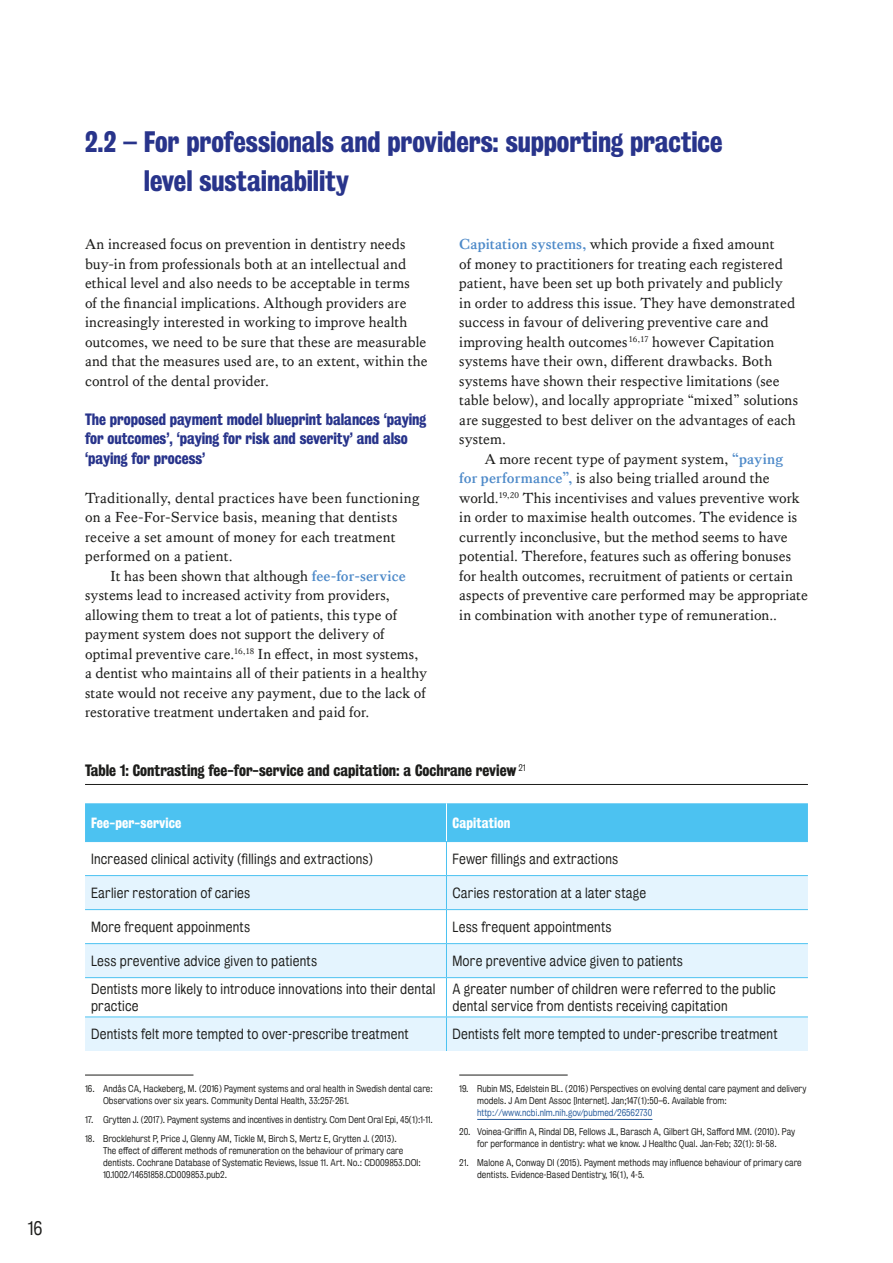
<style>
.page{position:relative;width:893px;height:1263px;background:#fff}
.page>*{position:absolute;margin:0;border:0;box-sizing:border-box;transform-origin:0 0}
.t1{font:27px/39px "Kings Bureau Grot Three Seven";letter-spacing:-.005em;color:#28348b}
.t2{font:18px "Kings Bureau Grot Five One";color:#1d1d1b}
.t3{font:15px/19.5px "Kings Caslon Text";letter-spacing:.005em;color:#1d1d1b}
.t4{font:15px/19.5px "Kings Bureau Grot Three Seven";color:#28348b}
.t5{font:15px "Kings Bureau Grot Three Seven";color:#1d1d1b}
.t6{font:13.5px/16.5px "Kings Bureau Grot Five One";letter-spacing:.015em;color:#1d1d1b}
.t7{font:13.5px "Kings Bureau Grot Three Seven";letter-spacing:.01em;color:#fff}
.t8{font:9px/12px "Kings Bureau Grot Five One";color:#1d1d1b}
.t9{font:9px "Kings Bureau Grot Five One";color:#275b9b}
.s1{font-weight:700;color:#4e8ac9}
</style>
<div class="page">
<div style="left:85px;top:803px;width:723px;height:38px;background:#4cc2f1"></div>
<svg style="left:85px;top:876px;width:723px;height:175px;fill:#e4f4fe"></svg>
<hr style="left:446px;top:803px;width:1px;height:38px;background:#fff">
<hr style="left:85px;top:841px;width:361px;height:1px;background:#4cc2f1">
<hr style="left:446px;top:842px;width:1px;height:33px;background:#4cc2f1">
<hr style="left:446px;top:841px;width:362px;height:1px;background:#4cc2f1">
<hr style="left:85px;top:875px;width:361px;height:1px;background:#4cc2f1">
<hr style="left:446px;top:876px;width:1px;height:33px;background:#4cc2f1">
<hr style="left:446px;top:875px;width:362px;height:1px;background:#4cc2f1">
<hr style="left:85px;top:909px;width:361px;height:1px;background:#4cc2f1">
<hr style="left:446px;top:910px;width:1px;height:33px;background:#4cc2f1">
<hr style="left:446px;top:909px;width:362px;height:1px;background:#4cc2f1">
<hr style="left:85px;top:943px;width:361px;height:1px;background:#4cc2f1">
<hr style="left:446px;top:944px;width:1px;height:33px;background:#4cc2f1">
<hr style="left:446px;top:943px;width:362px;height:1px;background:#4cc2f1">
<hr style="left:85px;top:977px;width:361px;height:1px;background:#4cc2f1">
<hr style="left:446px;top:978px;width:1px;height:38px;background:#4cc2f1">
<hr style="left:446px;top:977px;width:362px;height:1px;background:#4cc2f1">
<hr style="left:85px;top:1016px;width:361px;height:1px;background:#4cc2f1">
<hr style="left:446px;top:1017px;width:1px;height:34px;background:#4cc2f1">
<hr style="left:446px;top:1016px;width:362px;height:1px;background:#4cc2f1">
<hr style="left:85px;top:784px;width:723px;height:1px;background:#1d1d1b">
<hr style="left:85px;top:1075px;width:108px;height:1px;background:#1d1d1b">
<hr style="left:459px;top:1075px;width:109px;height:1px;background:#1d1d1b">
<hr style="left:477px;top:1119px;width:175px;height:1px;background:#275b9b">
<p class="t2" style="left:28px;top:1218px;width:16px">16</p>
<h1 class="t1" style="left:144px;top:122px;width:580px;text-indent:-59px">2.2 – For professionals and providers: supporting practice level sustainability</h1>
<p class="t3" style="left:85px;top:234px;width:344px">An increased focus on prevention in dentistry needs buy-in from professionals both at an intellectual and ethical level and also needs to be acceptable in terms<br>of the financial implications. Although providers are increasingly interested in working to improve health outcomes, we need to be sure that these are measurable and that the measures used are, to an extent, within the control of the dental provider.</p>
<p class="t4" style="left:85px;top:409px;width:343px">The proposed payment model blueprint balances ‘paying for outcomes’, ‘paying for risk and severity’ and also ‘paying for process’</p>
<p class="t3" style="left:85px;top:488px;width:336px">Traditionally, dental practices have been functioning on a Fee-For-Service basis, meaning that dentists receive a set amount of money for each treatment performed on a patient.</p>
<p class="t3" style="left:85px;top:566px;width:344px;text-indent:26px">It has been shown that although <span class="s1">fee-for-service </span>systems lead to increased activity from providers, allowing them to treat a lot of patients, this type of payment system does not support the delivery of optimal preventive care.<sup>16,18</sup> In effect, in most systems, a dentist who maintains all of their patients in a healthy state would not receive any payment, due to the lack of restorative treatment undertaken and paid for.</p>
<p class="t3" style="left:459px;top:234px;width:340px"><span class="s1">Capitation systems,</span> which provide a fixed amount<br>of money to practitioners for treating each registered patient, have been set up both privately and publicly in order to address this issue. They have demonstrated success in favour of delivering preventive care and improving health outcomes<sup>16,17</sup> however Capitation systems have their own, different drawbacks. Both systems have shown their respective limitations (see table below), and locally appropriate “mixed” solutions are suggested to best deliver on the advantages of each system.</p>
<p class="t3" style="left:459px;top:449px;width:350px;text-indent:26px">A more recent type of payment system, <span class="s1">“paying<br>for performance”,</span> is also being trialled around the world.<sup>19,20</sup> This incentivises and values preventive work in order to maximise health outcomes. The evidence is currently inconclusive, but the method seems to have potential. Therefore, features such as offering bonuses for health outcomes, recruitment of patients or certain aspects of preventive care performed may be appropriate in combination with another type of remuneration..</p>
<p class="t5" style="left:85px;top:761px;width:442px">Table 1: Contrasting fee-for-service and capitation: a Cochrane review <sup>21</sup></p>
<p class="t7" style="left:91px;top:815px;width:92px">Fee-per-service</p>
<p class="t7" style="left:452px;top:815px;width:59px">Capitation</p>
<p class="t6" style="left:91px;top:851px;width:283px">Increased clinical activity (fillings and extractions)</p>
<p class="t6" style="left:452px;top:851px;width:167px">Fewer fillings and extractions</p>
<p class="t6" style="left:91px;top:885px;width:161px">Earlier restoration of caries</p>
<p class="t6" style="left:452px;top:885px;width:195px">Caries restoration at a later stage</p>
<p class="t6" style="left:91px;top:919px;width:161px">More frequent appoinments</p>
<p class="t6" style="left:452px;top:919px;width:161px">Less frequent appointments</p>
<p class="t6" style="left:91px;top:953px;width:228px">Less preventive advice given to patients</p>
<p class="t6" style="left:452px;top:953px;width:232px">More preventive advice given to patients</p>
<p class="t6" style="left:91px;top:981px;width:346px">Dentists more likely to introduce innovations into their dental practice</p>
<p class="t6" style="left:452px;top:981px;width:325px">A greater number of children were referred to the public dental service from dentists receiving capitation</p>
<p class="t6" style="left:91px;top:1026px;width:319px">Dentists felt more tempted to over-prescribe treatment</p>
<p class="t6" style="left:452px;top:1026px;width:327px">Dentists felt more tempted to under-prescribe treatment</p>
<p class="t8" style="left:103px;top:1083px;width:331px;text-indent:-18px">16. Andås CA, Hackeberg, M. (2016) Payment systems and oral health in Swedish dental care:<br>Observations over six years. Community Dental Health, 33:257-261.</p>
<p class="t8" style="left:85px;top:1114px;width:349px">17. Grytten J. (2017). Payment systems and incentives in dentistry. Com Dent Oral Epi, 45(1):1-11.</p>
<p class="t8" style="left:103px;top:1132px;width:319px;text-indent:-18px">18. Brocklehurst P, Price J, Glenny AM, Tickle M, Birch S, Mertz E, Grytten J. (2013).<br>The effect of different methods of remuneration on the behaviour of primary care dentists. Cochrane Database of Systematic Reviews, Issue 11. Art. No.: CD009853.DOI:<br>10.1002/14651858.CD009853.pub2.</p>
<p class="t8" style="left:477px;top:1083px;width:331px;text-indent:-18px">19. Rubin MS, Edelstein BL. (2016) Perspectives on evolving dental care payment and delivery models. J Am Dent Assoc [Internet]. Jan;147(1):50–6. Available from:</p>
<p class="t9" style="left:477px;top:1108px;width:177px">http://www.ncbi.nlm.nih.gov/pubmed/26562730</p>
<p class="t8" style="left:459px;top:1126px;width:337px;text-align:center">20. Voinea-Griffin A, Rindal DB, Fellows JL, Barasch A, Gilbert GH, Safford MM. (2010). Pay for performance in dentistry: what we know. J Healthc Qual. Jan-Feb; 32(1): 51-58.</p>
<p class="t8" style="left:477px;top:1156px;width:326px;text-indent:-18px">21. Malone A, Conway DI (2015). Payment methods may influence behaviour of primary care dentists. Evidence-Based Dentistry, 16(1), 4-5.</p>
</div>
